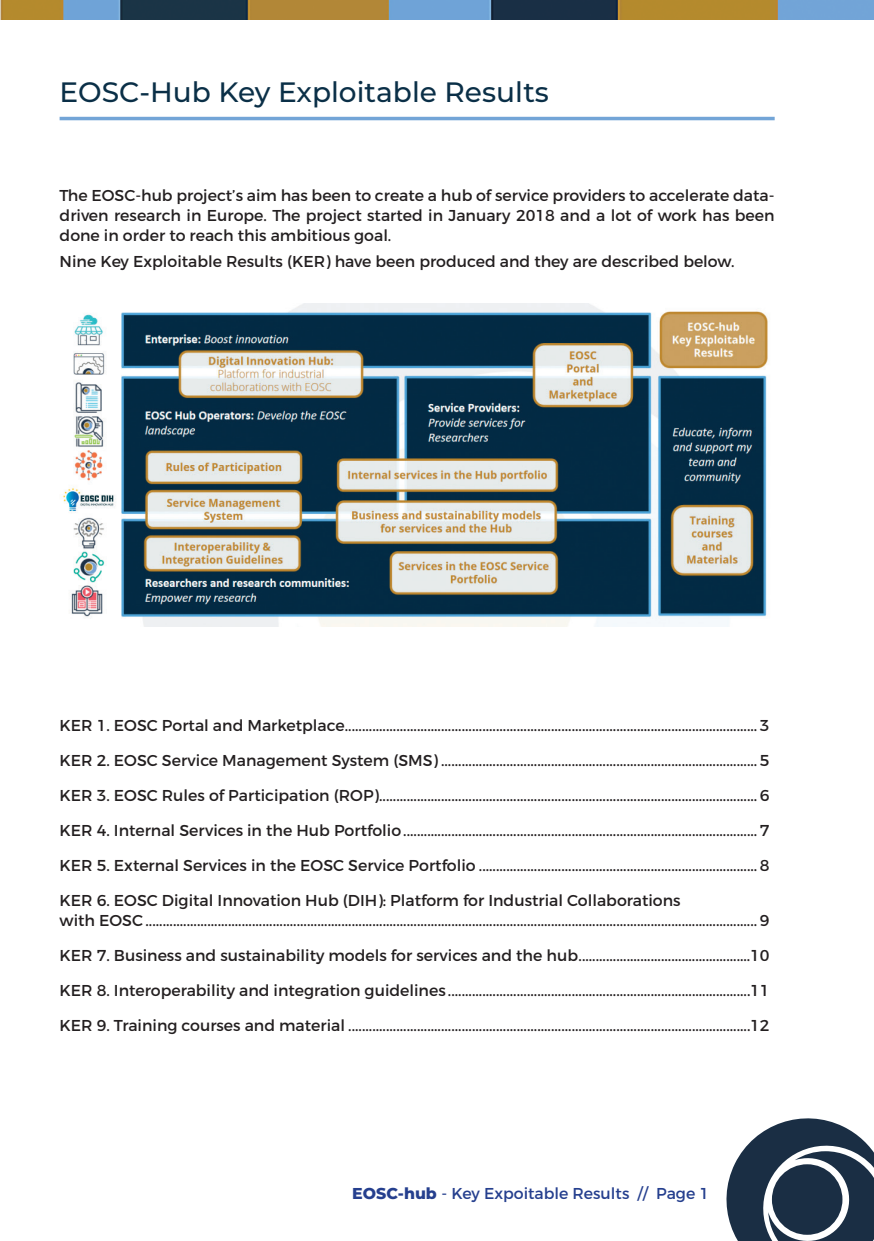
<style>
.page{position:relative;width:874px;height:1241px;background:#fff}
.page>*{position:absolute;margin:0;border:0;box-sizing:border-box;transform-origin:0 0}
.t1{font:500 28px "Montserrat";color:#0a2f47}
.t2{font:15.75px/20.1px "Montserrat";color:#231f20;text-align:justify}
.t3{font:15.75px "Montserrat";color:#253f8e}
.s1{font-weight:800}
</style>
<div class="page">
<svg style="left:726px;top:1118px;width:147px;height:122px"></svg>
<img style="left:0;top:0;width:873px;height:19px">
<hr style="left:60px;top:117px;width:714px;height:3px;background:#73a5d7">
<img style="left:63px;top:303px;width:705px;height:323px">
<h1 class="t1" style="left:60px;top:72px;width:490px">EOSC-Hub Key Exploitable Results</h1>
<p class="t2" style="left:60px;top:185px;width:716px">The EOSC-hub project’s aim has been to create a hub of service providers to accelerate data&shy;driven research in Europe. The project started in January 2018 and a lot of work has been done in order to reach this ambitious goal.</p>
<p class="t2" style="left:60px;top:251px;width:676px">Nine Key Exploitable Results (KER) have been produced and they are described below.</p>
<p class="t2" style="left:60px;top:714px;width:711px">KER 1. EOSC Portal and Marketplace........................................................................................................................ 3</p>
<p class="t2" style="left:60px;top:749px;width:711px">KER 2. EOSC Service Management System (SMS) ............................................................................................ 5</p>
<p class="t2" style="left:60px;top:784px;width:711px">KER 3. EOSC Rules of Participation (ROP).............................................................................................................. 6</p>
<p class="t2" style="left:60px;top:819px;width:711px">KER 4. Internal Services in the Hub Portfolio....................................................................................................... 7</p>
<p class="t2" style="left:60px;top:854px;width:711px">KER 5. External Services in the EOSC Service Portfolio ................................................................................. 8</p>
<p class="t2" style="left:60px;top:889px;width:711px">KER 6. EOSC Digital Innovation Hub (DIH): Platform for Industrial Collaborations<br>with EOSC.................................................................................................................................................................................. 9</p>
<p class="t2" style="left:60px;top:945px;width:711px">KER 7. Business and sustainability models for services and the hub..................................................10</p>
<p class="t2" style="left:60px;top:980px;width:711px">KER 8. Interoperability and integration guidelines ........................................................................................11</p>
<p class="t2" style="left:60px;top:1015px;width:711px">KER 9. Training courses and material .....................................................................................................................12</p>
<p class="t3" style="left:352px;top:1183px;width:358px"><span class="s1">EOSC-hub</span> - Key Expoitable Results // Page 1</p>
</div>
